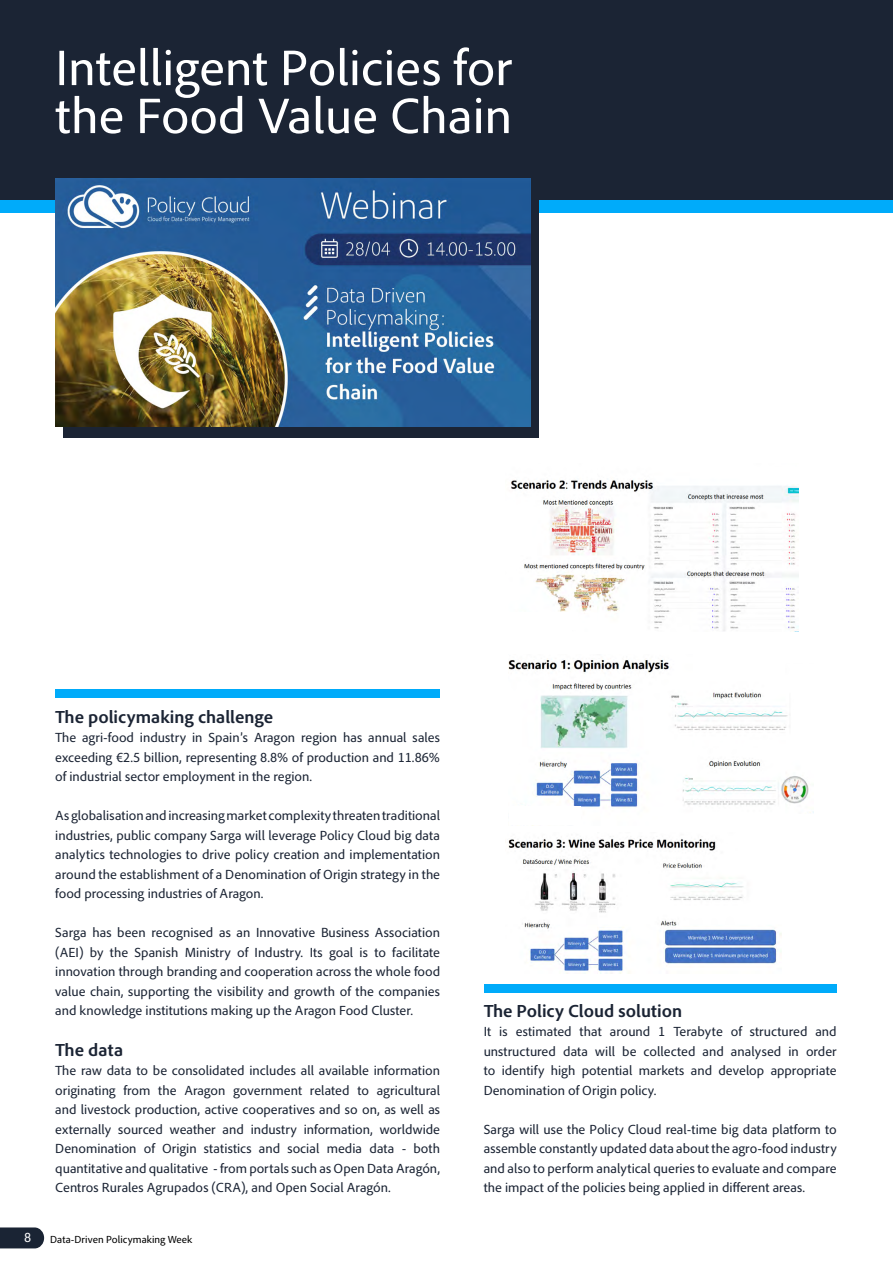
<style>
.page{position:relative;width:893px;height:1263px;background:#fff}
.page>*{position:absolute;margin:0;border:0;box-sizing:border-box;transform-origin:0 0}
.t1{font:51px/48px "Adobe Clean";color:#fff}
.t2{font:700 18px "Adobe Clean";color:#1b2434}
.t3{font:13.5px/19.5px "Adobe Clean";color:#1b2434;text-align:justify}
.t4{font:13.5px "Adobe Clean";color:#fff}
.t5{font:10.5px "Adobe Clean";color:#000}
</style>
<div class="page">
<svg style="left:0;top:1227px;width:44px;height:21px"></svg>
<div style="left:0;top:0;width:893px;height:213px;background:#00abfa"></div>
<div style="left:0;top:0;width:893px;height:200px;background:#1b2434"></div>
<div style="left:64px;top:170px;width:475px;height:268px;background:#1b2434"></div>
<img style="left:55px;top:179px;width:475px;height:248px">
<div style="left:55px;top:689px;width:385px;height:9px;background:#00abfa"></div>
<div style="left:484px;top:984px;width:353px;height:9px;background:#00abfa"></div>
<img style="left:509px;top:659px;width:305px;height:167px">
<div style="left:509px;top:806px;width:71px;height:18px;background:#fff"></div>
<img style="left:511px;top:479px;width:287px;height:152px">
<div style="left:506px;top:612px;width:72px;height:18px;background:#fff"></div>
<div style="left:501px;top:613px;width:71px;height:18px;background:#fff"></div>
<img style="left:508px;top:836px;width:274px;height:137px">
<div style="left:738px;top:832px;width:59px;height:15px;background:#fff"></div>
<div style="left:753px;top:814px;width:63px;height:18px;background:#fff"></div>
<div style="left:740px;top:468px;width:63px;height:16px;background:#fff"></div>
<div style="left:764px;top:647px;width:63px;height:16px;background:#fff"></div>
<h1 class="t1" style="left:55px;top:43px;width:458px">Intelligent Policies for the Food Value Chain</h1>
<h2 class="t2" style="left:55px;top:705px;width:219px">The policymaking challenge</h2>
<p class="t3" style="left:55px;top:728px;width:386px">The agri-food industry in Spain’s Aragon region has annual sales exceeding €2.5 billion, representing 8.8% of production and 11.86% of industrial sector employment in the region.</p>
<p class="t3" style="left:55px;top:806px;width:386px">As globalisation and increasing market complexity threaten traditional industries, public company Sarga will leverage Policy Cloud big data analytics technologies to drive policy creation and implementation around the establishment of a Denomination of Origin strategy in the food processing industries of Aragon.</p>
<p class="t3" style="left:55px;top:923px;width:386px">Sarga has been recognised as an Innovative Business Association (AEI) by the Spanish Ministry of Industry. Its goal is to facilitate innovation through branding and cooperation across the whole food value chain, supporting the visibility and growth of the companies and knowledge institutions making up the Aragon Food Cluster.</p>
<h2 class="t2" style="left:55px;top:1038px;width:69px">The data</h2>
<p class="t3" style="left:55px;top:1061px;width:386px">The raw data to be consolidated includes all available information originating from the Aragon government related to agricultural and livestock production, active cooperatives and so on, as well as externally sourced weather and industry information, worldwide Denomination of Origin statistics and social media data - both quantitative and qualitative - from portals such as Open Data Aragón, Centros Rurales Agrupados (CRA), and Open Social Aragón.</p>
<p class="t4" style="left:24px;top:1229px;width:9px">8</p>
<p class="t5" style="left:50px;top:1233px;width:144px">Data-Driven Policymaking Week</p>
<h2 class="t2" style="left:484px;top:999px;width:200px">The Policy Cloud solution</h2>
<p class="t3" style="left:484px;top:1022px;width:354px">It is estimated that around 1 Terabyte of structured and unstructured data will be collected and analysed in order to identify high potential markets and develop appropriate Denomination of Origin policy.</p>
<p class="t3" style="left:484px;top:1119px;width:354px">Sarga will use the Policy Cloud real-time big data platform to assemble constantly updated data about the agro-food industry and also to perform analytical queries to evaluate and compare the impact of the policies being applied in different areas.</p>
</div>
